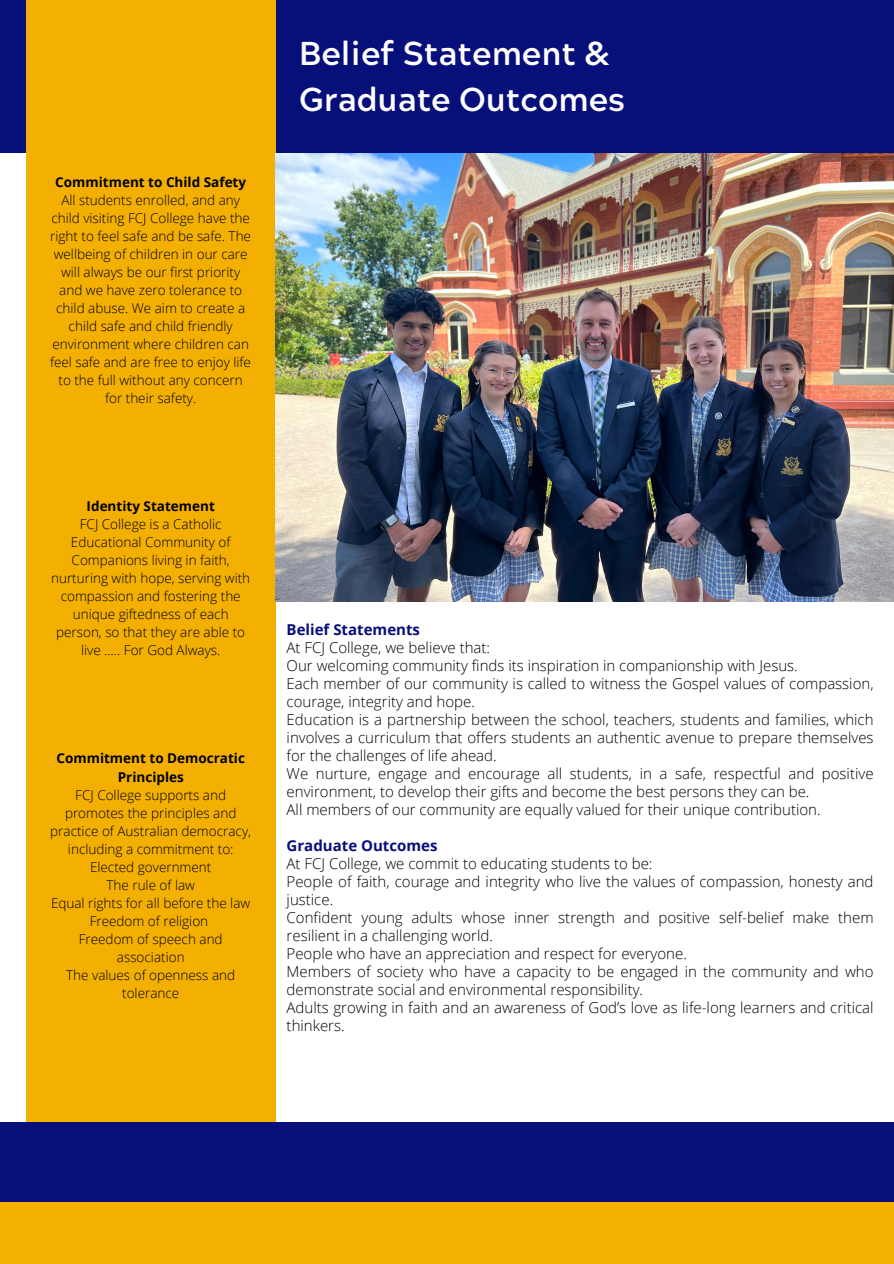
<style>
.page{position:relative;width:894px;height:1264px;background:#fff}
.page>*{position:absolute;margin:0;border:0;box-sizing:border-box;transform-origin:0 0}
.t1{font:700 33px "Acherus Grotesque";color:#fff}
.t2{font:300 15px/18px "Open Sans";color:#000}
.t3{font:700 15px "Open Sans";color:#070f7b}
.t4{font:300 13.5px/18px "Open Sans";color:#000;text-align:center}
.t5{font:700 13.5px/18px "Open Sans";color:#000;text-align:center}
</style>
<div class="page">
<div style="left:0;top:0;width:893px;height:153px;background:#070f7b"></div>
<div style="left:26px;top:0;width:249px;height:1254px;background:#f4b002"></div>
<div style="left:0;top:1122px;width:893px;height:141px;background:#070f7b"></div>
<div style="left:0;top:1202px;width:893px;height:61px;background:#f4b002"></div>
<img style="left:275px;top:153px;width:618px;height:448px">
<p class="t5" style="left:55px;top:172px;width:192px">Commitment to Child Safety</p>
<p class="t4" style="left:50px;top:190px;width:202px">All students enrolled, and any child visiting FCJ College have the right to feel safe and be safe. The wellbeing of children in our care will always be our first priority and we have zero tolerance to child abuse. We aim to create a child safe and child friendly environment where children can feel safe and are free to enjoy life to the full without any concern for their safety.</p>
<p class="t1" style="left:299px;top:40px;width:312px">Belief Statement &amp;</p>
<p class="t1" style="left:299px;top:86px;width:327px">Graduate Outcomes</p>
<p class="t5" style="left:87px;top:497px;width:130px">Identity Statement</p>
<p class="t4" style="left:51px;top:515px;width:200px">FCJ College is a Catholic<br>Educational Community of<br>Companions living in faith, nurturing with hope, serving with compassion and fostering the unique giftedness of each person, so that they are able to live ….. For God Always.</p>
<p class="t5" style="left:56px;top:749px;width:190px">Commitment to Democratic<br>Principles</p>
<p class="t4" style="left:50px;top:785px;width:202px">FCJ College supports and promotes the principles and practice of Australian democracy, including a commitment to:</p>
<p class="t4" style="left:90px;top:857px;width:123px">Elected government</p>
<p class="t4" style="left:106px;top:875px;width:90px">The rule of law</p>
<p class="t4" style="left:51px;top:893px;width:201px">Equal rights for all before the law</p>
<p class="t4" style="left:90px;top:911px;width:120px">Freedom of religion</p>
<p class="t4" style="left:79px;top:929px;width:145px">Freedom of speech and association</p>
<p class="t4" style="left:66px;top:965px;width:170px">The values of openness and tolerance</p>
<p class="t3" style="left:286px;top:618px;width:135px">Belief Statements</p>
<p class="t2" style="left:286px;top:638px;width:205px">At FCJ College, we believe that:</p>
<p class="t2" style="left:286px;top:656px;width:512px">Our welcoming community finds its inspiration in companionship with Jesus.</p>
<p class="t2" style="left:286px;top:674px;width:588px">Each member of our community is called to witness the Gospel values of compassion, courage, integrity and hope.</p>
<p class="t2" style="left:286px;top:710px;width:588px;text-align:justify">Education is a partnership between the school, teachers, students and families, which involves a curriculum that offers students an authentic avenue to prepare themselves for the challenges of life ahead.</p>
<p class="t2" style="left:286px;top:764px;width:588px">We nurture, engage and encourage all students, in a safe, respectful and positive environment, to develop their gifts and become the best persons they can be.</p>
<p class="t2" style="left:286px;top:800px;width:535px">All members of our community are equally valued for their unique contribution.</p>
<p class="t3" style="left:286px;top:835px;width:152px">Graduate Outcomes</p>
<p class="t2" style="left:286px;top:854px;width:367px">At FCJ College, we commit to educating students to be:</p>
<p class="t2" style="left:286px;top:872px;width:588px">People of faith, courage and integrity who live the values of compassion, honesty and justice.</p>
<p class="t2" style="left:286px;top:908px;width:588px">Confident young adults whose inner strength and positive self-belief make them resilient in a challenging world.</p>
<p class="t2" style="left:286px;top:944px;width:401px">People who have an appreciation and respect for everyone.</p>
<p class="t2" style="left:286px;top:962px;width:588px">Members of society who have a capacity to be engaged in the community and who demonstrate social and environmental responsibility.</p>
<p class="t2" style="left:286px;top:998px;width:588px">Adults growing in faith and an awareness of God’s love as life-long learners and critical thinkers.</p>
</div>
